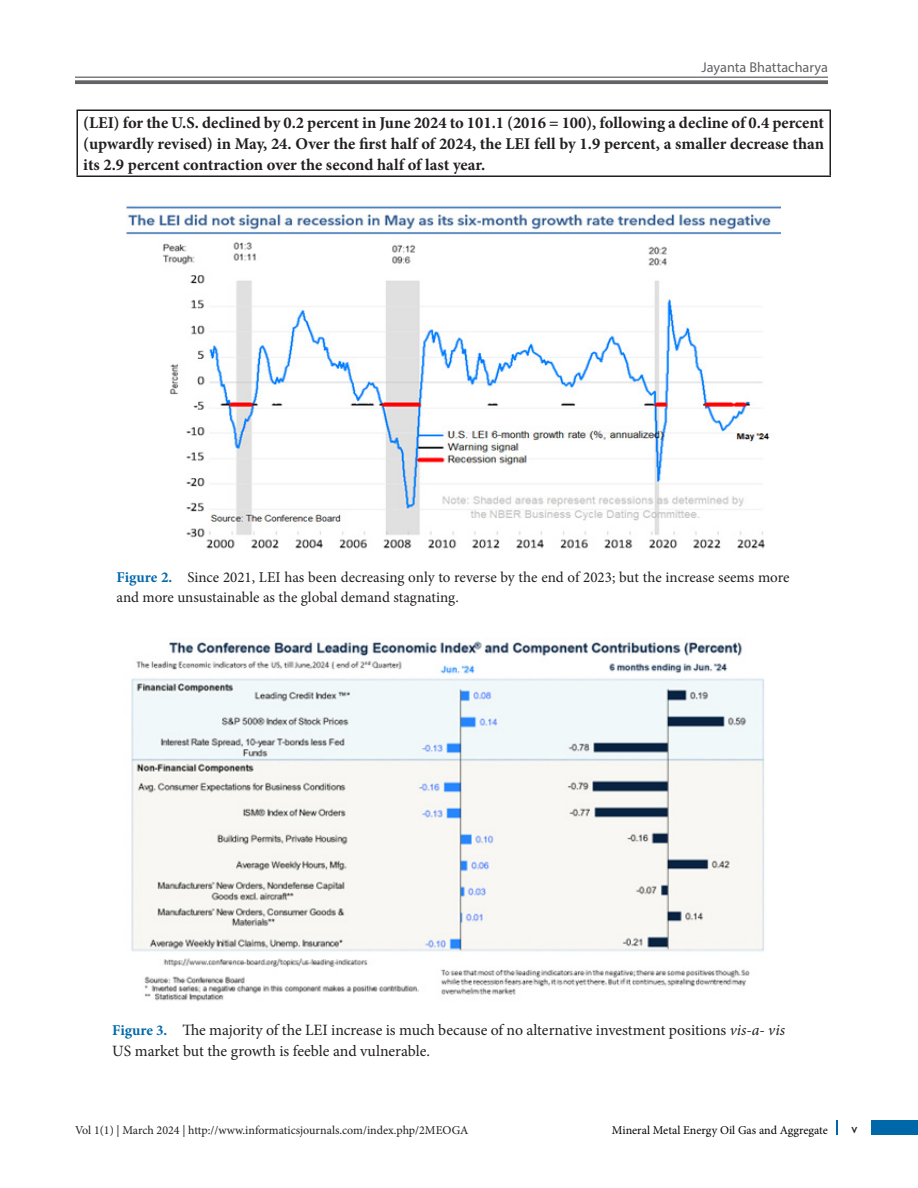
<style>
.page{position:relative;width:918px;height:1188px;background:#fff}
.page>*{position:absolute;margin:0;border:0;box-sizing:border-box;transform-origin:0 0}
.t1{font:700 16.5px/21px "Minion Pro";color:#231f20;text-align:justify}
.Fig_cap{font:15.75px/20.5px "Minion Pro";letter-spacing:-.005em;color:#231f20}
.Fig_cap-2{font:15px/19.5px "Minion Pro";letter-spacing:-.005em;color:#231f20}
.t2{font:14.25px "Myriad Pro";color:#636366}
.Paragraph_Style_1{font:13.5px "Gill Sans";color:#231f20}
.t3{font:12px "Minion Pro";color:#231f20}
.t4{font:12px "Minion Pro";color:#040503}
.s1{font-weight:700;color:#0068a9}
.s2{font-weight:700;font-size:15px;color:#0068a9}
.s3{font-style:italic}
</style>
<div class="page">
<hr style="left:75px;top:77px;width:753px;height:1px;background:#636366">
<svg style="left:75px;top:80px;width:753px;height:4px;fill:#636366"></svg>
<div style="left:872px;top:1120px;width:46px;height:15px;background:#0068a9"></div>
<svg style="left:836px;top:1120px;width:1px;height:15px"></svg>
<hr style="left:76px;top:110px;width:755px;height:1px;background:#231f20">
<hr style="left:76px;top:111px;width:2px;height:64px;background:#231f20">
<hr style="left:829px;top:111px;width:2px;height:64px;background:#231f20">
<hr style="left:76px;top:175px;width:755px;height:2px;background:#231f20">
<img style="left:125px;top:205px;width:656px;height:344px">
<img style="left:131px;top:641px;width:633px;height:361px">
<p class="t2" style="left:702px;top:59px;width:128px">Jayanta Bhattacharya</p>
<p class="t1" style="left:83px;top:112px;width:743px">(LEI) for the U.S. declined by 0.2 percent in June 2024 to 101.1 (2016 = 100), following a decline of 0.4 percent (upwardly revised) in May, 24. Over the first half of 2024, the LEI fell by 1.9 percent, a smaller decrease than its 2.9 percent contraction over the second half of last year.</p>
<p class="Fig_cap-2" style="left:117px;top:568px;width:674px"><span class="s1">Figure 2.</span> Since 2021, LEI has been decreasing only to reverse by the end of 2023; but the increase seems more and more unsustainable as the global demand stagnating.</p>
<p class="Fig_cap" style="left:112px;top:1020px;width:674px"><span class="s2">Figure 3.</span> The majority of the LEI increase is much because of no alternative investment positions <span class="s3">vis-a- vis<br></span>US market but the growth is feeble and vulnerable.</p>
<p class="t3" style="left:75px;top:1122px;width:395px">Vol 1(1) | March 2024 | http://www.informaticsjournals.com/index.php/2MEOGA</p>
<p class="t4" style="left:612px;top:1122px;width:218px">Mineral Metal Energy Oil Gas and Aggregate</p>
<p class="Paragraph_Style_1" style="left:851px;top:1120px;width:7px">v</p>
</div>
